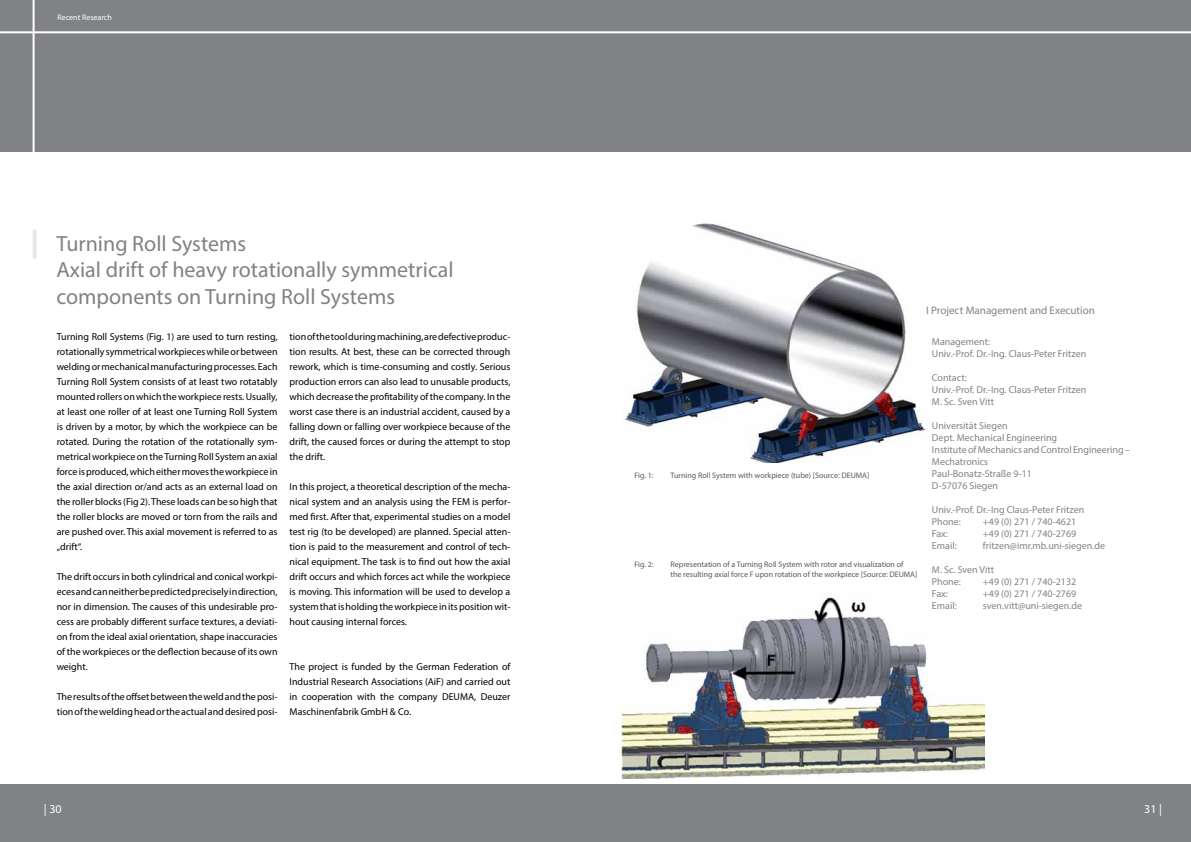
<style>
.page{position:relative;width:1191px;height:842px;background:#fff}
.page>*{position:absolute;margin:0;border:0;box-sizing:border-box;transform-origin:0 0}
.t1{font:22px/26.4px "Myriad Pro";color:#808285}
.t2{font:12px "Myriad Pro";color:#fff}
.t3{font:11px "Myriad Pro";color:#808285}
.t4{font:10px/15px "Myriad Pro";color:#000;text-align:justify}
.t5{font:10px/12px "Myriad Pro";color:#808285}
.t6{font:8px/9.6px "Myriad Pro";color:#58595b}
.t7{font:8px "Myriad Pro";color:#fff}
</style>
<div class="page">
<div style="left:0;top:784px;width:1191px;height:58px;background:#808285"></div>
<div style="left:0;top:0;width:1191px;height:152px;background:#808285"></div>
<hr style="left:33px;top:0;width:2px;height:198px;background:#fff">
<hr style="left:0;top:31px;width:1191px;height:2px;background:#fff">
<img style="left:621px;top:597px;width:363px;height:182px">
<img style="left:624px;top:223px;width:301px;height:239px">
<hr style="left:33px;top:230px;width:4px;height:29px;background:#e6e7e8">
<p class="t7" style="left:57px;top:12px;width:56px">Recent Research</p>
<h1 class="t1" style="left:56px;top:230px;width:399px">Turning Roll Systems<br>Axial drift of heavy rotationally symmetrical components on Turning Roll Systems</h1>
<p class="t4" style="left:57px;top:329px;width:222px">Turning Roll Systems (Fig. 1) are used to turn resting, rotationally symmetrical workpieces while or between welding or mechanical manufacturing processes. Each Turning Roll System consists of at least two rotatably mounted rollers on which the workpiece rests. Usually, at least one roller of at least one Turning Roll System is driven by a motor, by which the workpiece can be rotated. During the rotation of the rotationally sym&shy;metrical workpiece on the Turning Roll System an axial force is produced, which either moves the workpiece in the axial direction or/and acts as an external load on the roller blocks (Fig 2). These loads can be so high that the roller blocks are moved or torn from the rails and are pushed over. This axial movement is referred to as „drift“.</p>
<p class="t4" style="left:57px;top:569px;width:222px">The drift occurs in both cylindrical and conical workpi&shy;eces and can neither be predicted precisely in direction, nor in dimension. The causes of this undesirable pro&shy;cess are probably different surface textures, a deviati&shy;on from the ideal axial orientation, shape inaccuracies of the workpieces or the deflection because of its own weight.</p>
<p class="t4" style="left:57px;top:689px;width:222px">The results of the offset between the weld and the posi&shy;tion of the welding head or the actual and desired posi-</p>
<p class="t4" style="left:289px;top:329px;width:222px">tion of the tool during machining, are defective produc&shy;tion results. At best, these can be corrected through rework, which is time-consuming and costly. Serious production errors can also lead to unusable products, which decrease the profitability of the company. In the worst case there is an industrial accident, caused by a falling down or falling over workpiece because of the drift, the caused forces or during the attempt to stop the drift.</p>
<p class="t4" style="left:289px;top:479px;width:222px">In this project, a theoretical description of the mecha&shy;nical system and an analysis using the FEM is perfor&shy;med first. After that, experimental studies on a model test rig (to be developed) are planned. Special atten&shy;tion is paid to the measurement and control of tech&shy;nical equipment. The task is to find out how the axial drift occurs and which forces act while the workpiece is moving. This information will be used to develop a system that is holding the workpiece in its position wit&shy;hout causing internal forces.</p>
<p class="t4" style="left:289px;top:659px;width:222px">The project is funded by the German Federation of Industrial Research Associations (AiF) and carried out in cooperation with the company DEUMA, Deuzer Maschinenfabrik GmbH &amp; Co.</p>
<p class="t6" style="left:634px;top:470px;width:21px">Fig. 1:</p>
<p class="t6" style="left:670px;top:470px;width:200px">Turning Roll System with workpiece (tube) [Source: DEUMA]</p>
<p class="t6" style="left:634px;top:559px;width:21px">Fig. 2:</p>
<p class="t6" style="left:670px;top:559px;width:248px">Representation of a Turning Roll System with rotor and visualization of<br>the resulting axial force F upon rotation of the workpiece [Source: DEUMA]</p>
<p class="t3" style="left:926px;top:303px;width:170px">I Project Management and Execution</p>
<p class="t5" style="left:932px;top:335px;width:156px">Management:<br>Univ.-Prof. Dr.-Ing. Claus-Peter Fritzen</p>
<p class="t5" style="left:932px;top:371px;width:156px">Contact:<br>Univ.-Prof. Dr.-Ing. Claus-Peter Fritzen<br>M. Sc. Sven Vitt</p>
<p class="t5" style="left:932px;top:419px;width:200px">Universität Siegen<br>Dept. Mechanical Engineering<br>Institute of Mechanics and Control Engineering –<br>Mechatronics<br>Paul-Bonatz-Straße 9-11<br>D-57076 Siegen</p>
<p class="t5" style="left:932px;top:503px;width:154px">Univ.-Prof. Dr.-Ing Claus-Peter Fritzen<br>Phone:</p>
<p class="t5" style="left:983px;top:515px;width:95px">+49 (0) 271 / 740-4621</p>
<p class="t5" style="left:932px;top:527px;width:17px">Fax:</p>
<p class="t5" style="left:983px;top:527px;width:95px">+49 (0) 271 / 740-2769</p>
<p class="t5" style="left:932px;top:539px;width:26px">Email:</p>
<p class="t5" style="left:983px;top:539px;width:124px">fritzen@imr.mb.uni-siegen.de</p>
<p class="t5" style="left:932px;top:563px;width:64px">M. Sc. Sven Vitt<br>Phone:</p>
<p class="t5" style="left:983px;top:575px;width:95px">+49 (0) 271 / 740-2132</p>
<p class="t5" style="left:932px;top:587px;width:17px">Fax:</p>
<p class="t5" style="left:983px;top:587px;width:95px">+49 (0) 271 / 740-2769</p>
<p class="t5" style="left:932px;top:599px;width:26px">Email:</p>
<p class="t5" style="left:983px;top:599px;width:101px">sven.vitt@uni-siegen.de</p>
<p class="t2" style="left:44px;top:801px;width:19px">| 30</p>
<p class="t2" style="left:1144px;top:801px;width:19px">31 |</p>
</div>
